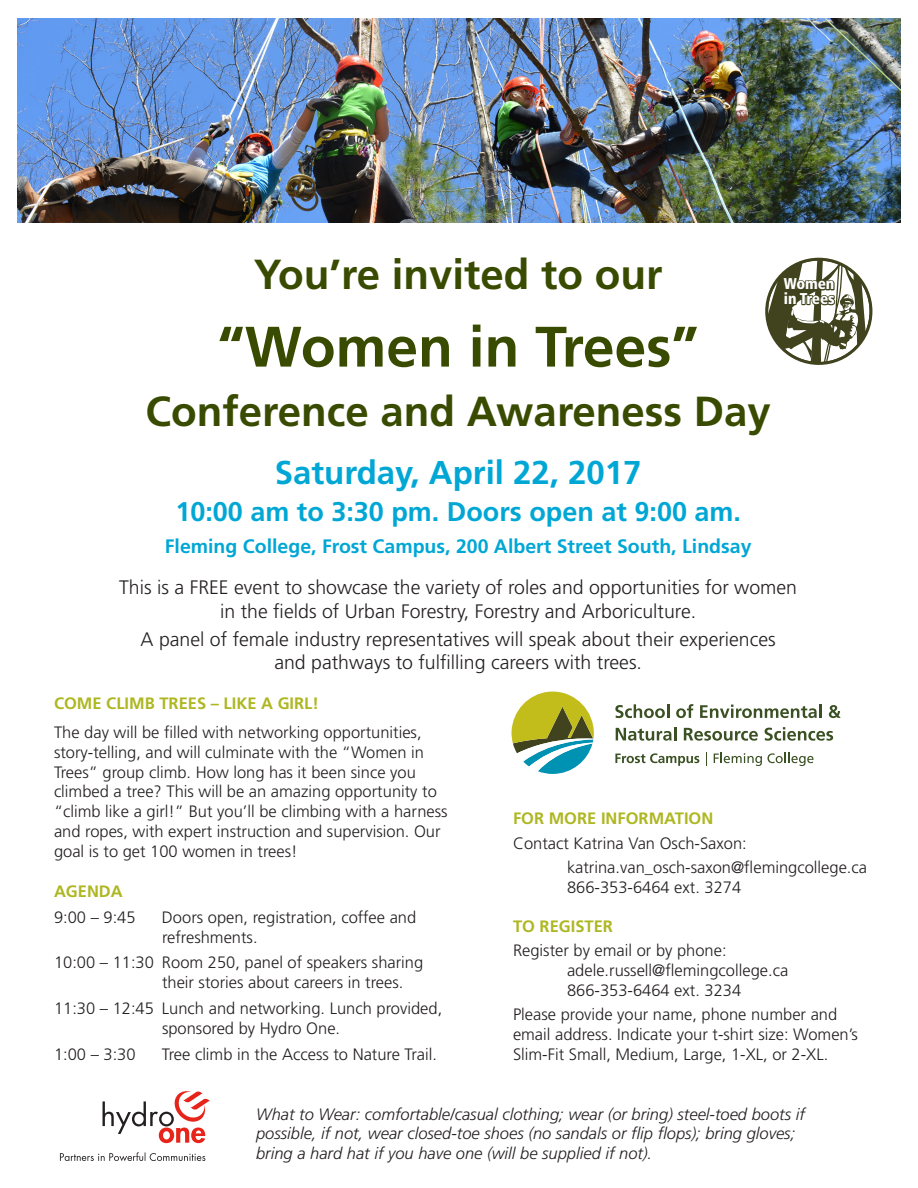
<style>
.page{position:relative;width:918px;height:1188px;background:#fff}
.page>*{position:absolute;margin:0;border:0;box-sizing:border-box;transform-origin:0 0}
.t1{font:700 57px "Frutiger LT Std";color:#394b00}
.t2{font:700 42px "Frutiger LT Std";color:#394b00}
.t3{font:700 33px "Frutiger LT Std";color:#00a7d5}
.t4{font:700 27px "Frutiger LT Std";color:#00a7d5}
.t5{font:300 19.5px/23.4px "Frutiger LT Std";color:#231f20;text-align:center}
.t6{font:700 19.5px "Frutiger LT Std";color:#00a7d5}
.t7{font:300 16.5px/19.8px "Frutiger LT Std";color:#231f20}
.t8{font:italic 300 16.5px/19.8px "Frutiger LT Std";color:#231f20}
.t9{font:700 16.5px "Frutiger LT Std";color:#aeb721}
.t10{font:900 condensed 15.6px/14.7px "Frutiger";letter-spacing:-.01em;color:#fff}
</style>
<div class="page">
<img style="left:17px;top:18px;width:884px;height:205px">
<svg style="left:767px;top:259px;width:104px;height:104px"></svg>
<div style="left:765px;top:258px;width:107px;height:107px;border:3px solid #40431e;border-radius:50%"></div>
<svg style="left:615px;top:704px;width:54px;height:14px"></svg>
<svg style="left:676px;top:704px;width:17px;height:14px"></svg>
<svg style="left:700px;top:704px;width:121px;height:14px"></svg>
<svg style="left:829px;top:705px;width:12px;height:13px"></svg>
<svg style="left:616px;top:727px;width:60px;height:14px"></svg>
<svg style="left:684px;top:728px;width:74px;height:13px"></svg>
<svg style="left:765px;top:727px;width:68px;height:14px"></svg>
<svg style="left:615px;top:753px;width:84px;height:13px"></svg>
<svg style="left:706px;top:752px;width:1px;height:14px"></svg>
<svg style="left:714px;top:753px;width:100px;height:13px"></svg>
<svg style="left:512px;top:692px;width:82px;height:82px"></svg>
<svg style="left:103px;top:1091px;width:107px;height:52px"></svg>
<svg style="left:60px;top:1152px;width:145px;height:9px"></svg>
<p class="t2" style="left:254px;top:250px;width:410px">You’re invited to our</p>
<p class="t1" style="left:217px;top:313px;width:483px">“Women in Trees”</p>
<p class="t2" style="left:145px;top:387px;width:627px">Conference and Awareness Day</p>
<p class="t3" style="left:275px;top:453px;width:368px">Saturday, April 22, 2017</p>
<p class="t4" style="left:175px;top:495px;width:567px">10:00 am to 3:30 pm. Doors open at 9:00 am.</p>
<p class="t6" style="left:165px;top:535px;width:588px">Fleming College, Frost Campus, 200 Albert Street South, Lindsay</p>
<p class="t5" style="left:119px;top:576px;width:679px">This is a FREE event to showcase the variety of roles and opportunities for women in the fields of Urban Forestry, Forestry and Arboriculture.</p>
<p class="t5" style="left:141px;top:627px;width:637px">A panel of female industry representatives will speak about their experiences and pathways to fulfilling careers with trees.</p>
<p class="t9" style="left:54px;top:694px;width:266px">COME CLIMB TREES – LIKE A GIRL!</p>
<p class="t7" style="left:54px;top:723px;width:395px">The day will be filled with networking opportunities, story-telling, and will culminate with the “Women in Trees” group climb. How long has it been since you climbed a tree? This will be an amazing opportunity to “climb like a girl!” But you’ll be climbing with a harness and ropes, with expert instruction and supervision. Our goal is to get 100 women in trees!</p>
<p class="t10" style="left:784px;top:277px;width:52px">Women in Trees</p>
<p class="t9" style="left:513px;top:809px;width:202px">FOR MORE INFORMATION</p>
<p class="t7" style="left:513px;top:833px;width:235px">Contact Katrina Van Osch-Saxon:</p>
<p class="t7" style="left:567px;top:858px;width:302px">katrina.van_osch-saxon@flemingcollege.ca<br>866-353-6464 ext. 3274</p>
<p class="t9" style="left:54px;top:882px;width:70px">AGENDA</p>
<p class="t7" style="left:54px;top:908px;width:83px">9:00 – 9:45</p>
<p class="t7" style="left:162px;top:908px;width:256px">Doors open, registration, coffee and refreshments.</p>
<p class="t7" style="left:162px;top:953px;width:263px;text-indent:-108px">10:00 – 11:30 Room 250, panel of speakers sharing their stories about careers in trees.</p>
<p class="t7" style="left:54px;top:999px;width:390px;text-align:center">11:30 – 12:45 Lunch and networking. Lunch provided, sponsored by Hydro One.</p>
<p class="t7" style="left:54px;top:1044px;width:83px">1:00 – 3:30</p>
<p class="t7" style="left:162px;top:1044px;width:277px">Tree climb in the Access to Nature Trail.</p>
<p class="t9" style="left:513px;top:916px;width:101px">TO REGISTER</p>
<p class="t7" style="left:567px;top:941px;width:223px;text-indent:-54px">Register by email or by phone: adele.russell@flemingcollege.ca<br>866-353-6464 ext. 3234</p>
<p class="t7" style="left:513px;top:1005px;width:346px">Please provide your name, phone number and email address. Indicate your t-shirt size: Women’s<br>Slim-Fit Small, Medium, Large, 1-XL, or 2-XL.</p>
<p class="t8" style="left:256px;top:1104px;width:550px">What to Wear: comfortable/casual clothing; wear (or bring) steel-toed boots if possible, if not, wear closed-toe shoes (no sandals or flip flops); bring gloves; bring a hard hat if you have one (will be supplied if not).</p>
</div>
